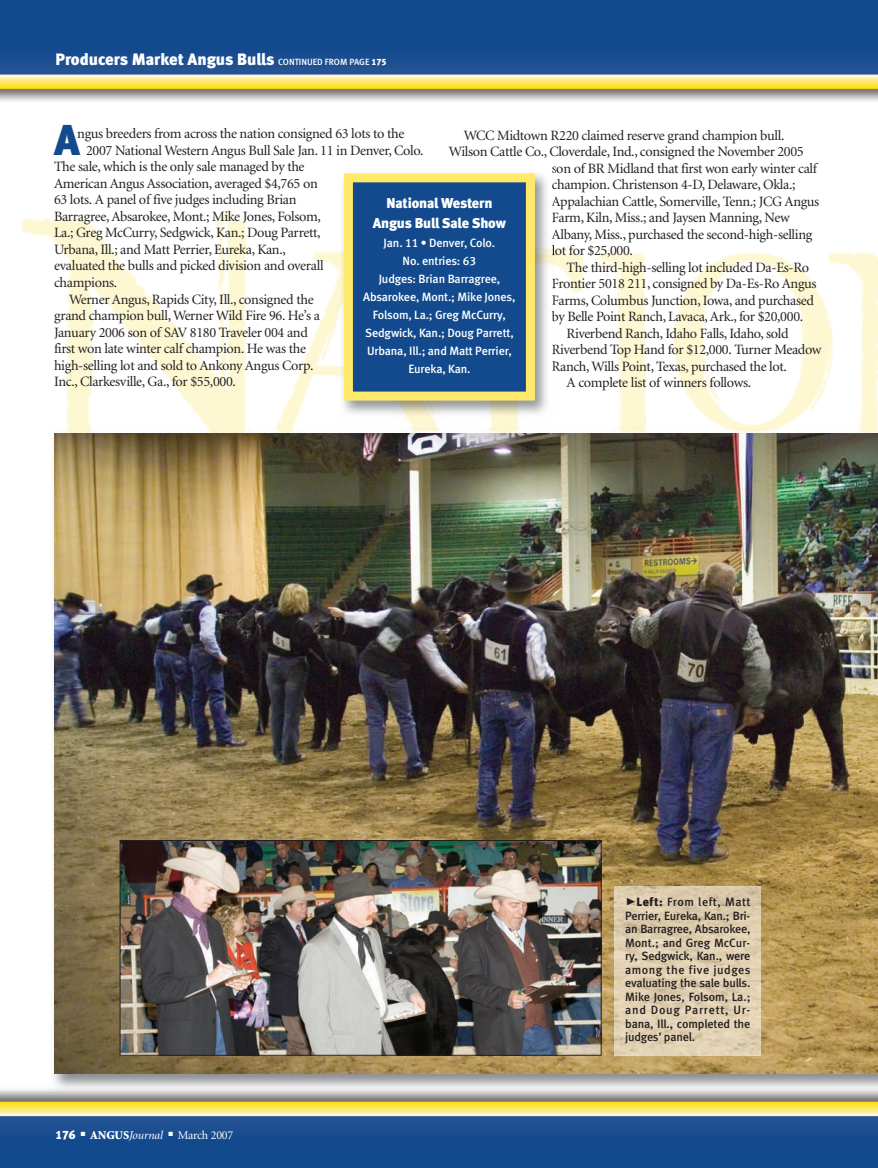
<style>
.page{position:relative;width:878px;height:1168px;background:#fff}
.page>*{position:absolute;margin:0;border:0;box-sizing:border-box;transform-origin:0 0}
.t1{font:43.2px "Meta Black LF";color:#124a8d}
.t2{font:16.5px "Meta Black LF";color:#fff}
.t3{font:14.25px "Minion";letter-spacing:-.025em;color:#231f20}
.t4{font:14.25px/19.5px "Meta Black LF";letter-spacing:-.015em;color:#fff;text-align:center}
.t5{font:12px/13.5px "Meta Medium LF";letter-spacing:-.01em;color:#231f20;text-align:justify}
.t6{font:12px/18px "Meta Medium LF";letter-spacing:-.01em;color:#fff;text-align:center}
.t7{font:12px "Minion";letter-spacing:-.015em;color:#fff}
.s1{font-family:"Meta Medium LF";font-size:9px}
.s2{font-size:9px}
.s3{font-family:"Meta Black LF"}
.s4{font-weight:900}
.s5{font-style:italic}
.s6{font-family:"Meta Black Caps Expert";font-size:21px}
</style>
<div class="page">
<img style="left:0;top:0;width:878px;height:1168px">
<p class="t2" style="left:56px;top:53px;width:332px">Producers Market Angus Bulls <span class="s1">CONTINUED FROM PAGE</span> <span class="s2">175</span></p>
<p class="t1" style="left:54px;top:123px;width:27px">A</p>
<p class="t3" style="left:77px;top:128px;width:329px">ngus breeders from across the nation consigned 63 lots to the</p>
<p class="t3" style="left:86px;top:145px;width:339px">2007 National Western Angus Bull Sale Jan. 11 in Denver, Colo.</p>
<p class="t3" style="left:54px;top:161px;width:252px">The sale, which is the only sale managed by the</p>
<p class="t3" style="left:54px;top:178px;width:265px">American Angus Association, averaged $4,765 on</p>
<p class="t3" style="left:54px;top:194px;width:244px">63 lots. A panel of five judges including Brian</p>
<p class="t3" style="left:54px;top:211px;width:268px">Barragree, Absarokee, Mont.; Mike Jones, Folsom,</p>
<p class="t3" style="left:54px;top:227px;width:268px">La.; Greg McCurry, Sedgwick, Kan.; Doug Parrett,</p>
<p class="t3" style="left:54px;top:244px;width:233px">Urbana, Ill.; and Matt Perrier, Eureka, Kan.,</p>
<p class="t3" style="left:54px;top:260px;width:271px">evaluated the bulls and picked division and overall</p>
<p class="t3" style="left:54px;top:277px;width:65px">champions.</p>
<p class="t3" style="left:69px;top:293px;width:246px">Werner Angus, Rapids City, Ill., consigned the</p>
<p class="t3" style="left:54px;top:310px;width:267px">grand champion bull, Werner Wild Fire 96. He’s a</p>
<p class="t3" style="left:54px;top:326px;width:255px">January 2006 son of SAV 8180 Traveler 004 and</p>
<p class="t3" style="left:54px;top:343px;width:253px">first won late winter calf champion. He was the</p>
<p class="t3" style="left:54px;top:359px;width:261px">high-selling lot and sold to Ankony Angus Corp.</p>
<p class="t3" style="left:54px;top:376px;width:183px">Inc., Clarkesville, Ga., for $55,000.</p>
<p class="t3" style="left:464px;top:129px;width:322px">WCC Midtown R220 claimed reserve grand champion bull.</p>
<p class="t3" style="left:449px;top:146px;width:356px">Wilson Cattle Co., Cloverdale, Ind., consigned the November 2005</p>
<p class="t3" style="left:551px;top:162px;width:267px">son of BR Midland that first won early winter calf</p>
<p class="t3" style="left:551px;top:179px;width:245px">champion. Christenson 4-D, Delaware, Okla.;</p>
<p class="t3" style="left:551px;top:195px;width:269px">Appalachian Cattle, Somerville, Tenn.; JCG Angus</p>
<p class="t3" style="left:551px;top:212px;width:239px">Farm, Kiln, Miss.; and Jaysen Manning, New</p>
<p class="t3" style="left:551px;top:228px;width:262px">Albany, Miss., purchased the second-high-selling</p>
<p class="t3" style="left:551px;top:245px;width:83px">lot for $25,000.</p>
<p class="t3" style="left:566px;top:261px;width:244px">The third-high-selling lot included Da-Es-Ro</p>
<p class="t3" style="left:551px;top:278px;width:266px">Frontier 5018 211, consigned by Da-Es-Ro Angus</p>
<p class="t3" style="left:551px;top:294px;width:264px">Farms, Columbus Junction, Iowa, and purchased</p>
<p class="t3" style="left:551px;top:311px;width:253px">by Belle Point Ranch, Lavaca, Ark., for $20,000.</p>
<p class="t3" style="left:566px;top:327px;width:224px">Riverbend Ranch, Idaho Falls, Idaho, sold</p>
<p class="t3" style="left:551px;top:344px;width:271px">Riverbend Top Hand for $12,000. Turner Meadow</p>
<p class="t3" style="left:551px;top:360px;width:237px">Ranch, Wills Point, Texas, purchased the lot.</p>
<p class="t3" style="left:566px;top:377px;width:186px">A complete list of winners follows.</p>
<p class="t4" style="left:373px;top:195px;width:134px">National Western<br>Angus Bull Sale Show</p>
<p class="t6" style="left:363px;top:235px;width:154px">Jan. 11 • Denver, Colo.<br>No. entries: 63<br>Judges: Brian Barragree,<br>Absarokee, Mont.; Mike Jones,<br>Folsom, La.; Greg McCurry,<br>Sedgwick, Kan.; Doug Parrett,<br>Urbana, Ill.; and Matt Perrier,<br>Eureka, Kan.</p>
<p class="t7" style="left:56px;top:1130px;width:179px"><span class="s3">176</span> ■ <span class="s4">ANGUS</span><span class="s5">Journal</span> ■ March 2007</p>
<p class="t5" style="left:625px;top:896px;width:127px"><span class="s6">@</span><span class="s3">Left:</span> From left, Matt Perrier, Eureka, Kan.; Bri&shy;an Barragree, Absarokee, Mont.; and Greg Mc Cur - ry, Sedg wick, Kan., were among the five judges evaluating the sale bulls.<br>Mike Jones, Folsom, La.; and Doug Parrett, Ur&shy;bana, Ill., completed the judges’ panel.</p>
</div>
